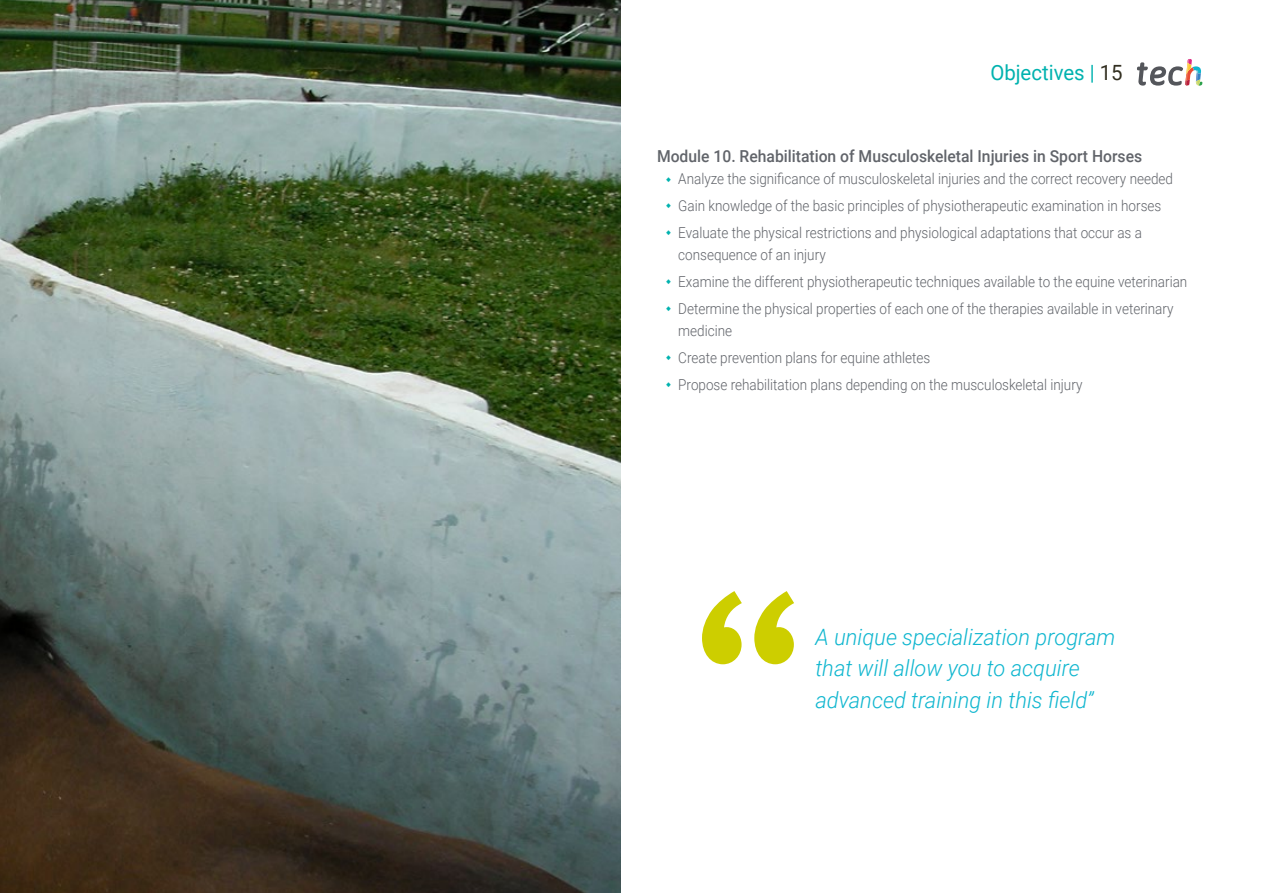
<style>
.page{position:relative;width:1263px;height:893px;background:#fff}
.page>*{position:absolute;margin:0;border:0;box-sizing:border-box;transform-origin:0 0}
.t1{font:italic 300 22.5px/31.5px "Roboto";color:#0fb6cf}
.t2{font:21px "Roboto";color:#00b2af}
.t3{font:500 16.5px "Roboto";color:#61646a;scale:.95 1}
.t4{font:300 15px/26.7px "Roboto";color:#61646a;scale:.9 1}
.s1{color:#312e20}
</style>
<div class="page">
<img style="left:0;top:0;width:621px;height:893px">
<svg style="left:702px;top:591px;width:92px;height:73px"></svg>
<svg style="left:1137px;top:59px;width:65px;height:27px"></svg>
<h2 class="t2" style="left:990px;top:57px;width:134px">Objectives | <span class="s1">15</span></h2>
<p class="t3" style="left:657px;top:145px;width:512px">Module 10. Rehabilitation of Musculoskeletal Injuries in Sport Horses</p>
<p class="t4" style="left:678px;top:165px;width:551px">Analyze the significance of musculoskeletal injuries and the correct recovery needed<br>Gain knowledge of the basic principles of physiotherapeutic examination in horses<br>Evaluate the physical restrictions and physiological adaptations that occur as a</p>
<p class="t4" style="left:678px;top:241px;width:567px">consequence of an injury<br>Examine the different physiotherapeutic techniques available to the equine veterinarian<br>Determine the physical properties of each one of the therapies available in veterinary</p>
<p class="t4" style="left:678px;top:317px;width:451px">medicine<br>Create prevention plans for equine athletes<br>Propose rehabilitation plans depending on the musculoskeletal injury</p>
<h1 class="t1" style="left:815px;top:620px;width:301px">A unique specialization program that will allow you to acquire advanced training in this field”</h1>
</div>
